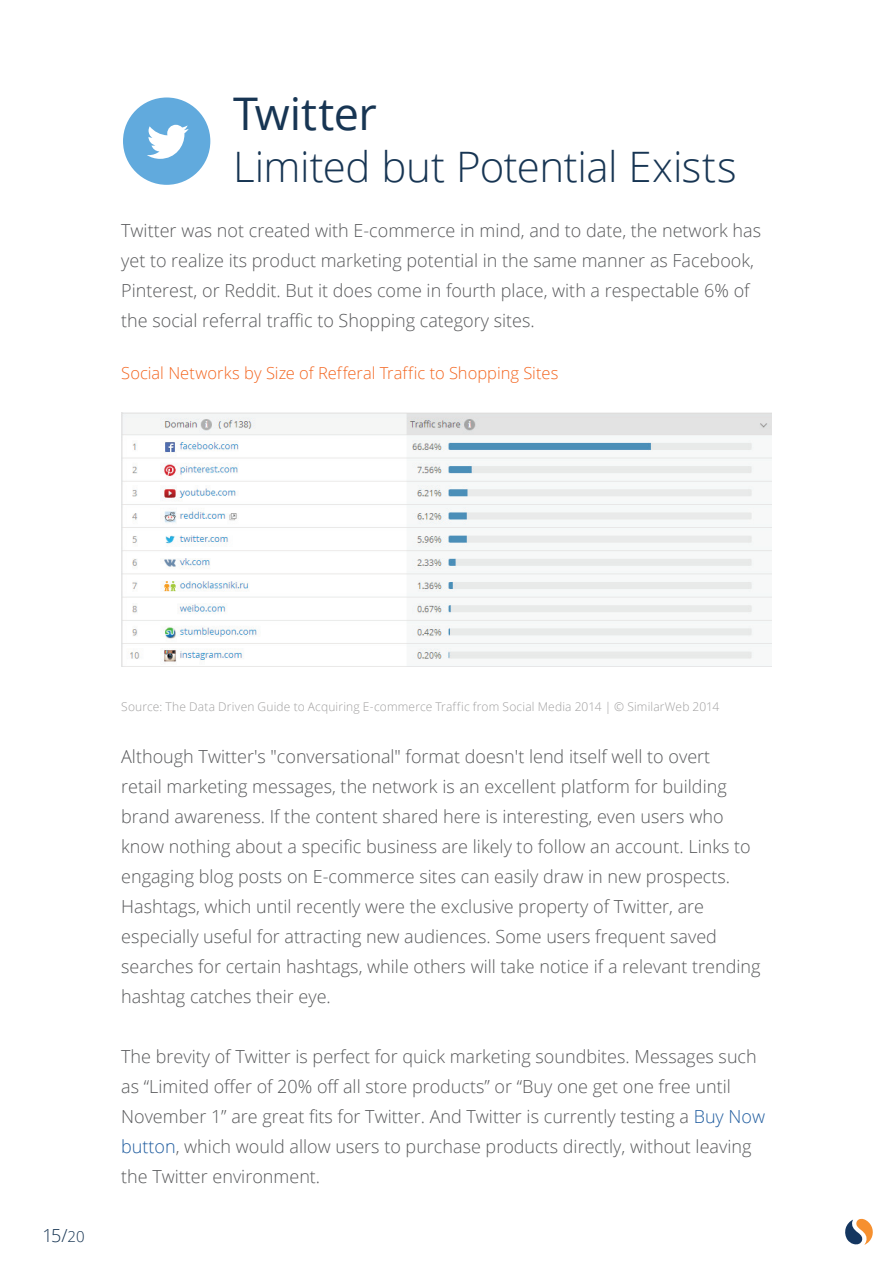
<style>
.page{position:relative;width:893px;height:1263px;background:#fff}
.page>*{position:absolute;margin:0;border:0;box-sizing:border-box;transform-origin:0 0}
.t1{font:45px "Open Sans";letter-spacing:-.005em;color:#173553}
.t2{font:300 42px "Open Sans";letter-spacing:-.01em;color:#173553}
.t3{font:300 18px/30px "Open Sans";color:#58595b}
.t4{font:300 18px "Open Sans";color:#173553}
.t5{font:300 16.5px "Open Sans";color:#f36621}
.t6{font:300 12px "Open Sans";letter-spacing:.015em;color:#a09f9f}
.s1{font-size:15px}
.s2{color:#225ea0}
</style>
<div class="page">
<svg style="left:845px;top:1218px;width:28px;height:27px"></svg>
<img style="left:121px;top:413px;width:651px;height:254px">
<svg style="left:123px;top:97px;width:87px;height:88px"></svg>
<h1 class="t1" style="left:233px;top:83px;width:145px">Twitter</h1>
<h2 class="t2" style="left:233px;top:138px;width:505px">Limited but Potential Exists</h2>
<p class="t3" style="left:121px;top:215px;width:641px">Twitter was not created with -E commerce in mind, and to date, the network has yet to realize its product marketing potential in the same manner as Facebook, Pinterest, or Reddit. But it does come in fourth place, with a respectable 6% of the social referral traffic to Shopping category sites.</p>
<p class="t5" style="left:121px;top:362px;width:439px">Social Networks by Size of Refferal Traffic to Shopping Sites</p>
<p class="t4" style="left:43px;top:1223px;width:44px">15/<span class="s1">20</span></p>
<p class="t6" style="left:121px;top:698px;width:600px">Source: The Data Driven Guide to Acquiring -E commerce Traffic from Social Media 2014 | © SimilarWeb 2014</p>
<p class="t3" style="left:121px;top:741px;width:641px">Although Twitter s' "conversational" format doesn t' lend itself well to overt<br>retail marketing messages, the network is an excellent platform for building brand awareness If. the content shared here is interesting, even users who know nothing about a specific business are likely to follow an account. Links to engaging blog posts on -E commerce sites can easily draw in new prospects.<br>Hashtags, which until recently were the exclusive property of Twitter, are especially useful for attracting new audiences. Some users frequent saved searches for certain hashtags, while others will take notice aif relevant trending hashtag catches their eye.</p>
<p class="t3" style="left:121px;top:1041px;width:645px">The brevity of Twitter is perfect for quick marketing soundbites. Messages such as “Limited offer of 20% off all store products” or “Buy one get one free until November 1” are great fits for Twitter. And Twitter is currently testing a <span class="s2">Buy Now button</span>, which would allow users to purchase products directly, without leaving the Twitter environment.</p>
</div>
